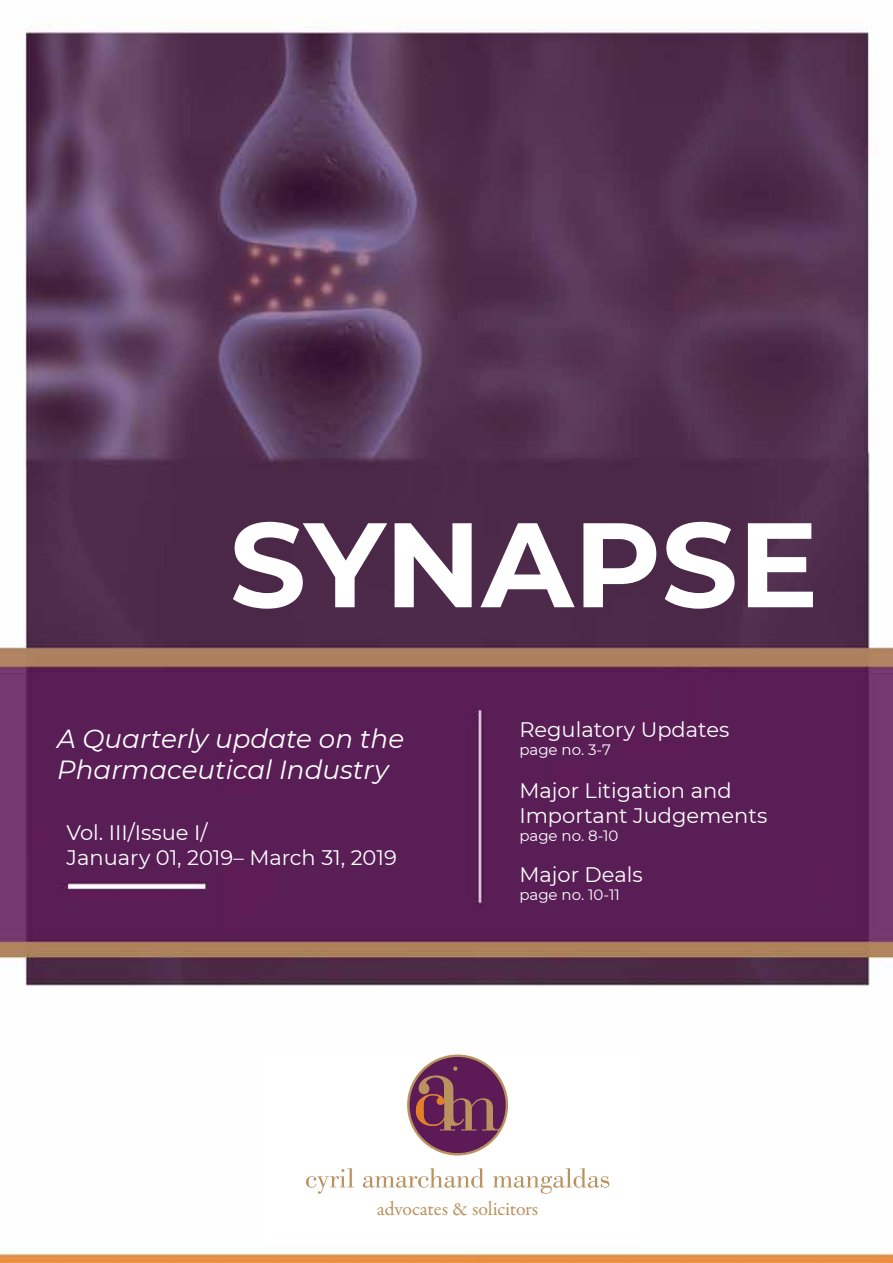
<style>
.page{position:relative;width:893px;height:1263px;background:#fff}
.page>*{position:absolute;margin:0;border:0;box-sizing:border-box;transform-origin:0 0}
.t1{font:700 120px "Montserrat";color:#fff}
.t2{font:italic 26.25px/31.5px "Montserrat";color:#fff}
.t3{font:21px/25.2px "Montserrat";color:#fff}
.t4{font:19.8px "Garamond Premr Pro";letter-spacing:-.005em;color:#ba925f}
.t5{font:15px "Montserrat";color:#fff}
</style>
<div class="page">
<img style="left:0;top:26px;width:893px;height:1237px">
<div style="left:262px;top:1051px;width:383px;height:193px;background:#fff"></div>
<svg style="left:306px;top:1168px;width:303px;height:26px"></svg>
<svg style="left:407px;top:1054px;width:101px;height:101px"></svg>
<h1 class="t1" style="left:230px;top:478px;width:590px">SYNAPSE</h1>
<p class="t2" style="left:57px;top:721px;width:349px">A Quarterly update on the<br>Pharmaceutical Industry</p>
<p class="t3" style="left:67px;top:819px;width:332px">Vol. III/Issue I/<br>January 01, 2019– March 31, 2019</p>
<p class="t3" style="left:519px;top:716px;width:211px">Regulatory Updates</p>
<p class="t5" style="left:519px;top:739px;width:93px">page no. 3-7</p>
<p class="t3" style="left:519px;top:777px;width:249px">Major Litigation and<br>Important Judgements</p>
<p class="t5" style="left:519px;top:825px;width:101px">page no. 8-10</p>
<p class="t3" style="left:519px;top:861px;width:125px">Major Deals</p>
<p class="t5" style="left:519px;top:884px;width:102px">page no. 10-11</p>
<p class="t4" style="left:377px;top:1197px;width:163px">advocates &amp; solicitors</p>
</div>
